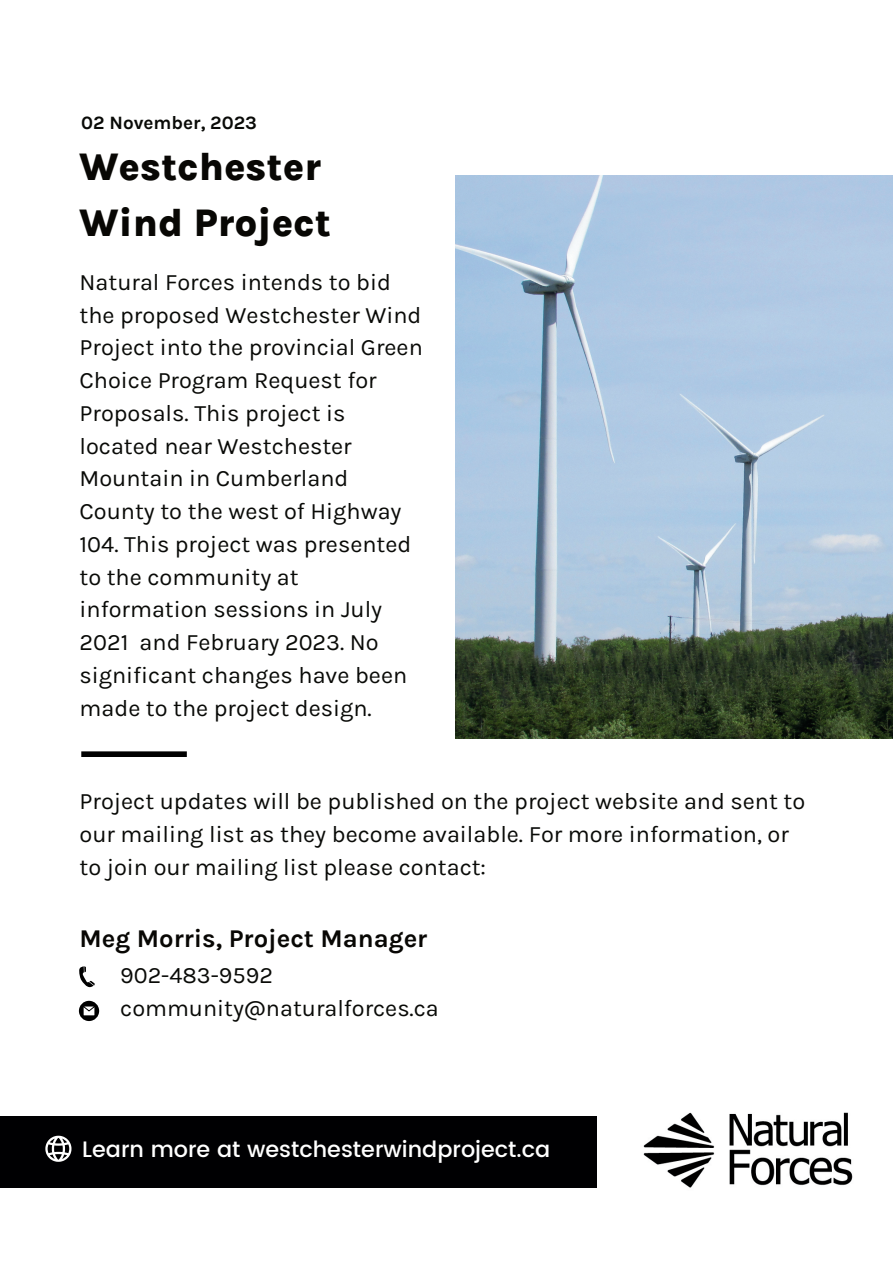
<style>
.page{position:relative;width:893px;height:1264px;background:#fff}
.page>*{position:absolute;margin:0;border:0;box-sizing:border-box;transform-origin:0 0}
.t1{font:800 39.45px/55.1px "Karla";color:#080704}
.t2{font:700 25.65px "Karla";color:#080704}
.t3{font:23.4px/32.7px "Karla";color:#090a07}
.t4{font:500 22.35px "Poppins";color:#fff}
.t5{font:700 18.9px "Karla";color:#090a07}
</style>
<div class="page">
<div style="left:0;top:1116px;width:597px;height:71px;background:#000002"></div>
<svg style="left:45px;top:1135px;width:26px;height:26px"></svg>
<img style="left:643px;top:1112px;width:210px;height:76px">
<div style="left:81px;top:751px;width:106px;height:6px;background:#000"></div>
<svg style="left:79px;top:966px;width:16px;height:21px"></svg>
<svg style="left:79px;top:1000px;width:20px;height:21px"></svg>
<img style="left:456px;top:175px;width:436px;height:564px">
<p class="t5" style="left:81px;top:110px;width:177px">02 November, 2023</p>
<h1 class="t1" style="left:79px;top:138px;width:253px">Westchester<br>Wind Project</h1>
<p class="t3" style="left:79px;top:265px;width:345px">Natural Forces intends to bid the proposed Westchester Wind<br>Project into the provincial Green<br>Choice Program Request for<br>Proposals. This project is located near Westchester<br>Mountain in Cumberland<br>County to the west of Highway<br>104. This project was presented to the community at information sessions in July<br>2021 and February 2023. No significant changes have been made to the project design.</p>
<p class="t3" style="left:79px;top:784px;width:727px">Project updates will be published on the project website and sent to our mailing list as they become available. For more information, or to join our mailing list please contact:</p>
<p class="t2" style="left:80px;top:921px;width:349px">Meg Morris, Project Manager</p>
<p class="t3" style="left:120px;top:958px;width:320px">902-483-9592 community@naturalforces.ca</p>
<p class="t4" style="left:82px;top:1132px;width:469px">Learn more at westchesterwindproject.ca</p>
</div>
